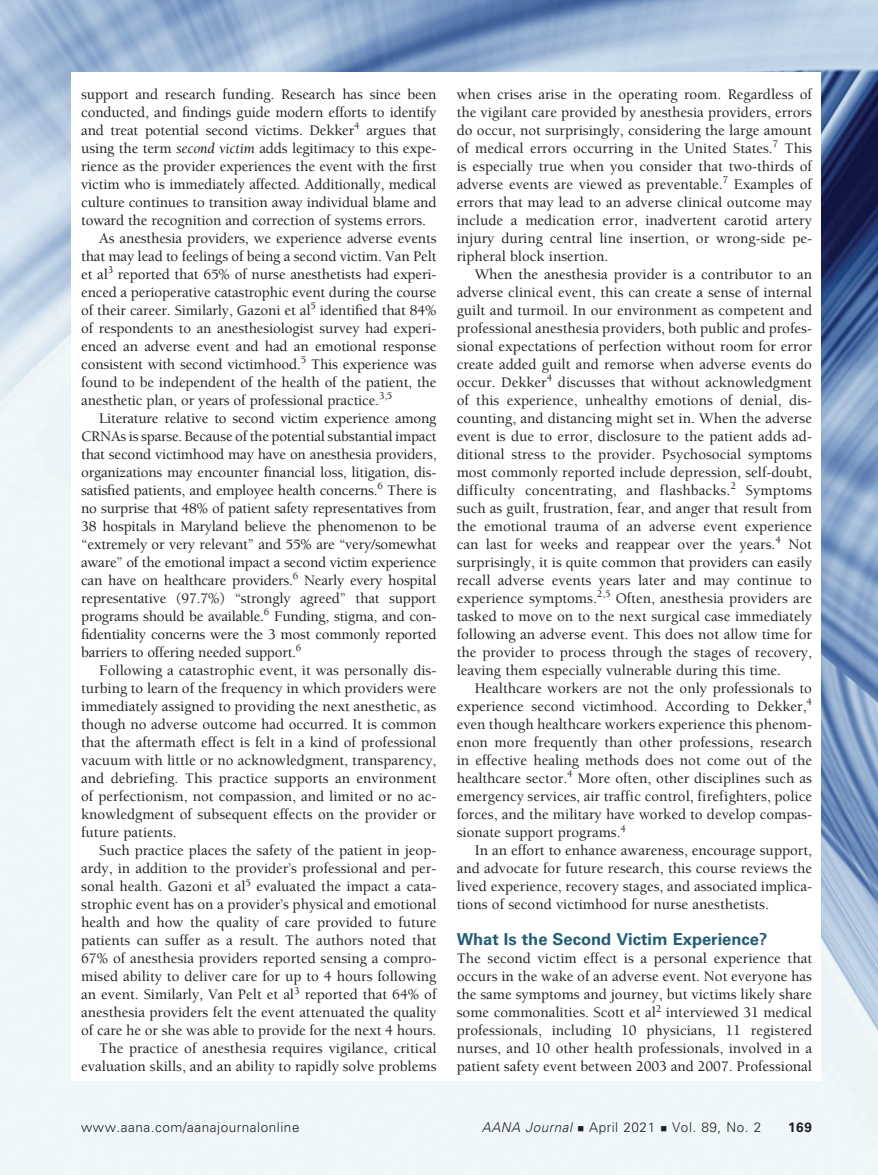
<style>
.page{position:relative;width:878px;height:1175px;background:#fff}
.page>*{position:absolute;margin:0;border:0;box-sizing:border-box;transform-origin:0 0}
.A_Head_N{font:700 16.5px "Univers LT Pro 65";color:#235d73}
.Body_text_indent_N{font:500 15px/18px "Berkeley";color:#231f20;text-align:justify}
.Body_text_N{font:500 15px/18px "Berkeley";color:#231f20;text-align:justify}
.t1{font:300 13.5px "Univers";letter-spacing:.04em;color:#231f20}
.t2{font:700 13.5px "Univers LT Pro 65";color:#231f20}
.s1{font-weight:400;font-style:italic}
.s2{font-family:"Univers LT Pro 45";font-style:italic}
</style>
<div class="page">
<img style="left:0;top:0;width:878px;height:1174px">
<div style="left:72px;top:72px;width:749px;height:1008px;background:#fff"></div>
<p class="Body_text_indent_N" style="left:81px;top:86px;width:357px">support and research funding. Research has since been conducted, and findings guide modern efforts to identify and treat potential second victims. Dekker<sup>4</sup> argues that using the term <span class="s1">second victim</span> adds legitimacy to this expe&shy;rience as the provider experiences the event with the first victim who is immediately affected. Additionally, medical culture continues to transition away individual blame and toward the recognition and correction of systems errors.</p>
<p class="Body_text_indent_N" style="left:81px;top:230px;width:357px;text-indent:18px">As anesthesia providers, we experience adverse events that may lead to feelings of being a second victim. Van Pelt et al<sup>3</sup> reported that 65% of nurse anesthetists had experi&shy;enced a perioperative catastrophic event during the course of their career. Similarly, Gazoni et al<sup>5</sup> identified that 84% of respondents to an anesthesiologist survey had experi&shy;enced an adverse event and had an emotional response consistent with second victimhood.<sup>5</sup> This experience was found to be independent of the health of the patient, the anesthetic plan, or years of professional practice.<sup>3,5</sup></p>
<p class="Body_text_indent_N" style="left:81px;top:410px;width:357px;text-indent:18px">Literature relative to second victim experience among CRNAs is sparse. Because of the potential substantial impact that second victimhood may have on anesthesia providers, organizations may encounter financial loss, litigation, dis&shy;satisfied patients, and employee health concerns.<sup>6</sup> There is no surprise that 48% of patient safety representatives from 38 hospitals in Maryland believe the phenomenon to be “extremely or very relevant” and 55% are “very/somewhat aware” of the emotional impact a second victim experience can have on healthcare providers.<sup>6</sup> Nearly every hospital representative (97.7%) “strongly agreed” that support programs should be available.<sup>6</sup> Funding, stigma, and con&shy;fidentiality concerns were the 3 most commonly reported barriers to offering needed support.<sup>6</sup></p>
<p class="Body_text_indent_N" style="left:81px;top:662px;width:357px;text-indent:18px">Following a catastrophic event, it was personally dis&shy;turbing to learn of the frequency in which providers were immediately assigned to providing the next anesthetic, as though no adverse outcome had occurred. It is common that the aftermath effect is felt in a kind of professional vacuum with little or no acknowledgment, transparency, and debriefing. This practice supports an environment of perfectionism, not compassion, and limited or no ac&shy;knowledgment of subsequent effects on the provider or future patients.</p>
<p class="Body_text_indent_N" style="left:81px;top:842px;width:357px;text-indent:18px">Such practice places the safety of the patient in jeop&shy;ardy, in addition to the provider’s professional and per&shy;sonal health. Gazoni et al<sup>5</sup> evaluated the impact a cata&shy;strophic event has on a provider’s physical and emotional health and how the quality of care provided to future patients can suffer as a result. The authors noted that 67% of anesthesia providers reported sensing a compro&shy;mised ability to deliver care for up to 4 hours following an event. Similarly, Van Pelt et al<sup>3</sup> reported that 64% of anesthesia providers felt the event attenuated the quality of care he or she was able to provide for the next 4 hours.</p>
<p class="Body_text_indent_N" style="left:81px;top:1040px;width:357px;text-align:right">The practice of anesthesia requires vigilance, critical evaluation skills, and an ability to rapidly solve problems</p>
<p class="Body_text_indent_N" style="left:456px;top:86px;width:357px">when crises arise in the operating room. Regardless of the vigilant care provided by anesthesia providers, errors do occur, not surprisingly, considering the large amount of medical errors occurring in the United States.<sup>7</sup> This is especially true when you consider that two-thirds of adverse events are viewed as preventable.<sup>7</sup> Examples of errors that may lead to an adverse clinical outcome may include a medication error, inadvertent carotid artery injury during central line insertion, or wrong-side pe&shy;ripheral block insertion.</p>
<p class="Body_text_indent_N" style="left:456px;top:266px;width:357px;text-indent:18px">When the anesthesia provider is a contributor to an adverse clinical event, this can create a sense of internal guilt and turmoil. In our environment as competent and professional anesthesia providers, both public and profes&shy;sional expectations of perfection without room for error create added guilt and remorse when adverse events do occur. Dekker<sup>4</sup> discusses that without acknowledgment of this experience, unhealthy emotions of denial, dis&shy;counting, and distancing might set in. When the adverse event is due to error, disclosure to the patient adds ad&shy;ditional stress to the provider. Psychosocial symptoms most commonly reported include depression, self-doubt, difficulty concentrating, and flashbacks.<sup>2</sup> Symptoms such as guilt, frustration, fear, and anger that result from the emotional trauma of an adverse event experience can last for weeks and reappear over the years.<sup>4</sup> Not surprisingly, it is quite common that providers can easily recall adverse events years later and may continue to experience symptoms.<sup>2,5</sup> Often, anesthesia providers are tasked to move on to the next surgical case immediately following an adverse event. This does not allow time for the provider to process through the stages of recovery, leaving them especially vulnerable during this time.</p>
<p class="Body_text_indent_N" style="left:456px;top:680px;width:357px;text-indent:18px">Healthcare workers are not the only professionals to experience second victimhood. According to Dekker,<sup>4 </sup>even though healthcare workers experience this phenom&shy;enon more frequently than other professions, research in effective healing methods does not come out of the healthcare sector.<sup>4</sup> More often, other disciplines such as emergency services, air traffic control, firefighters, police forces, and the military have worked to develop compas&shy;sionate support programs.<sup>4</sup></p>
<p class="Body_text_indent_N" style="left:456px;top:842px;width:357px;text-indent:18px">In an effort to enhance awareness, encourage support, and advocate for future research, this course reviews the lived experience, recovery stages, and associated implica&shy;tions of second victimhood for nurse anesthetists.</p>
<p class="A_Head_N" style="left:456px;top:928px;width:312px">What Is the Second Victim Experience?</p>
<p class="Body_text_N" style="left:456px;top:950px;width:357px">The second victim effect is a personal experience that occurs in the wake of an adverse event. Not everyone has the same symptoms and journey, but victims likely share some commonalities. Scott et al<sup>2</sup> interviewed 31 medical professionals, including 10 physicians, 11 registered nurses, and 10 other health professionals, involved in a patient safety event between 2003 and 2007. Professional</p>
<p class="t1" style="left:81px;top:1119px;width:220px">www.aana.com/aanajournalonline</p>
<p class="t1" style="left:482px;top:1119px;width:281px"><span class="s2">AANA Journal</span> ■ April 2021 ■ Vol. 89, No. 2</p>
<p class="t2" style="left:788px;top:1117px;width:25px">169</p>
</div>
